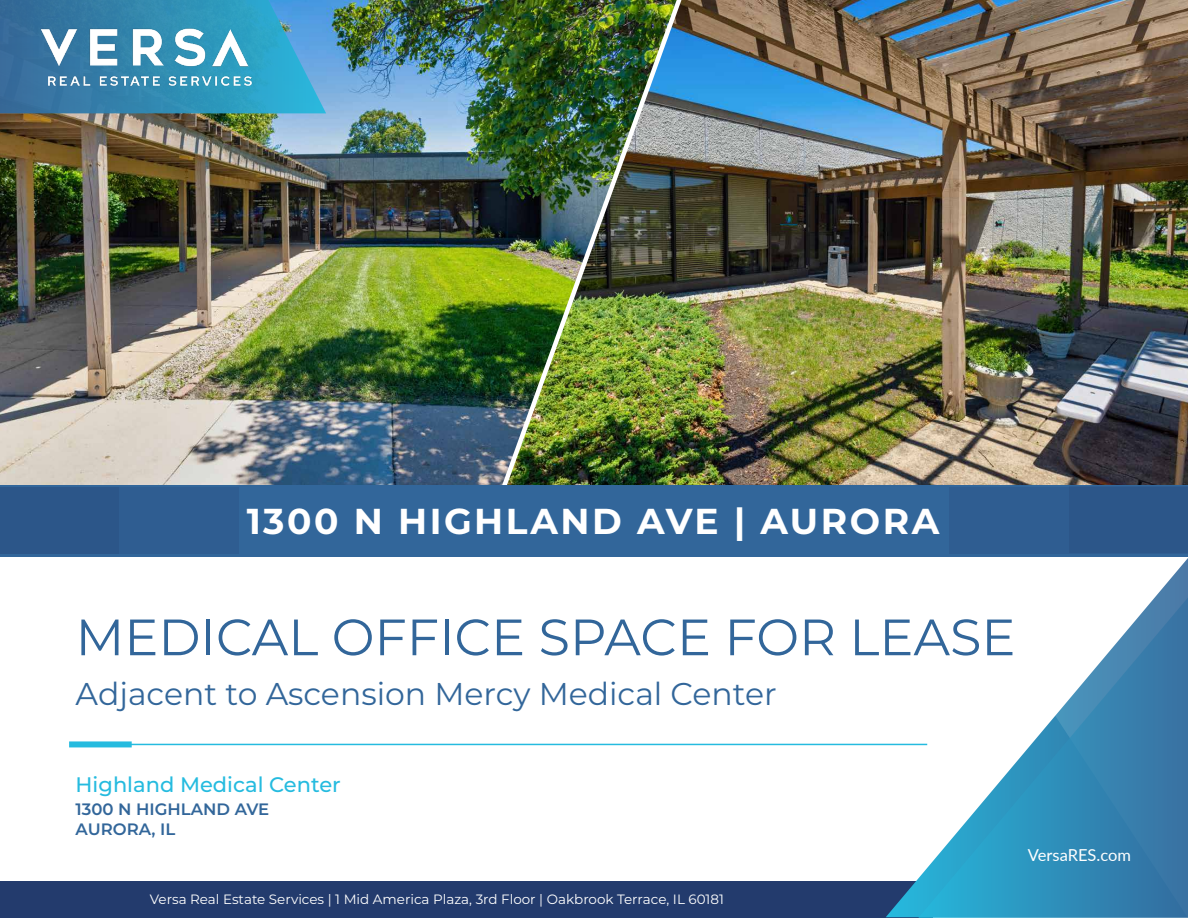
<style>
.page{position:relative;width:1188px;height:918px;background:#fff}
.page>*{position:absolute;margin:0;border:0;box-sizing:border-box;transform-origin:0 0}
.t1{font:51px "Montserrat";color:#32669a}
.t2{font:700 36px "Montserrat";letter-spacing:.07em;color:#fff}
.t3{font:31.5px "Montserrat";color:#32669a}
.t4{font:500 21px "Montserrat";color:#25bbdf}
.t5{font:600 16.5px/19.8px "Montserrat";color:#32669a}
.t6{font:16.5px "Lato";color:#fff}
.t7{font:13.5px "Montserrat";color:#fff}
</style>
<div class="page">
<img style="left:690px;top:0;width:498px;height:485px">
<img style="left:0;top:0;width:690px;height:485px">
<div style="left:0;top:881px;width:932px;height:37px;background:#233b6d"></div>
<div style="left:0;top:485px;width:1188px;height:71px;background:#32669a"></div>
<svg style="left:886px;top:743px;width:31px;height:174px"></svg>
<svg style="left:917px;top:559px;width:271px;height:359px"></svg>
<div style="left:950px;top:487px;width:238px;height:67px;background:#2f5d91"></div>
<div style="left:0;top:487px;width:238px;height:67px;background:#2f5d91"></div>
<div style="left:0;top:487px;width:119px;height:67px;background:#2c5689"></div>
<div style="left:1069px;top:486px;width:119px;height:67px;background:#2c5689"></div>
<svg style="left:0;top:0;width:326px;height:113px;background:#378eba"></svg>
<img style="left:37px;top:21px;width:217px;height:72px">
<div style="left:69px;top:741px;width:63px;height:6px;background:#25bbdf"></div>
<hr style="left:75px;top:744px;width:852px;height:1px;background:#25bbdf">
<h2 class="t2" style="left:247px;top:495px;width:694px">1300 N HIGHLAND AVE | AURORA</h2>
<h1 class="t1" style="left:76px;top:602px;width:941px">MEDICAL OFFICE SPACE FOR LEASE</h1>
<h3 class="t3" style="left:76px;top:673px;width:703px">Adjacent to Ascension Mercy Medical Center</h3>
<h3 class="t4" style="left:76px;top:770px;width:267px">Highland Medical Center</h3>
<p class="t5" style="left:76px;top:799px;width:195px">1300 N HIGHLAND AVE<br>AURORA, IL</p>
<p class="t7" style="left:150px;top:890px;width:576px">Versa Real Estate Services | 1 Mid America Plaza, 3rd Floor | Oakbrook Terrace, IL 60181</p>
<p class="t6" style="left:1028px;top:844px;width:105px">VersaRES.com</p>
</div>
